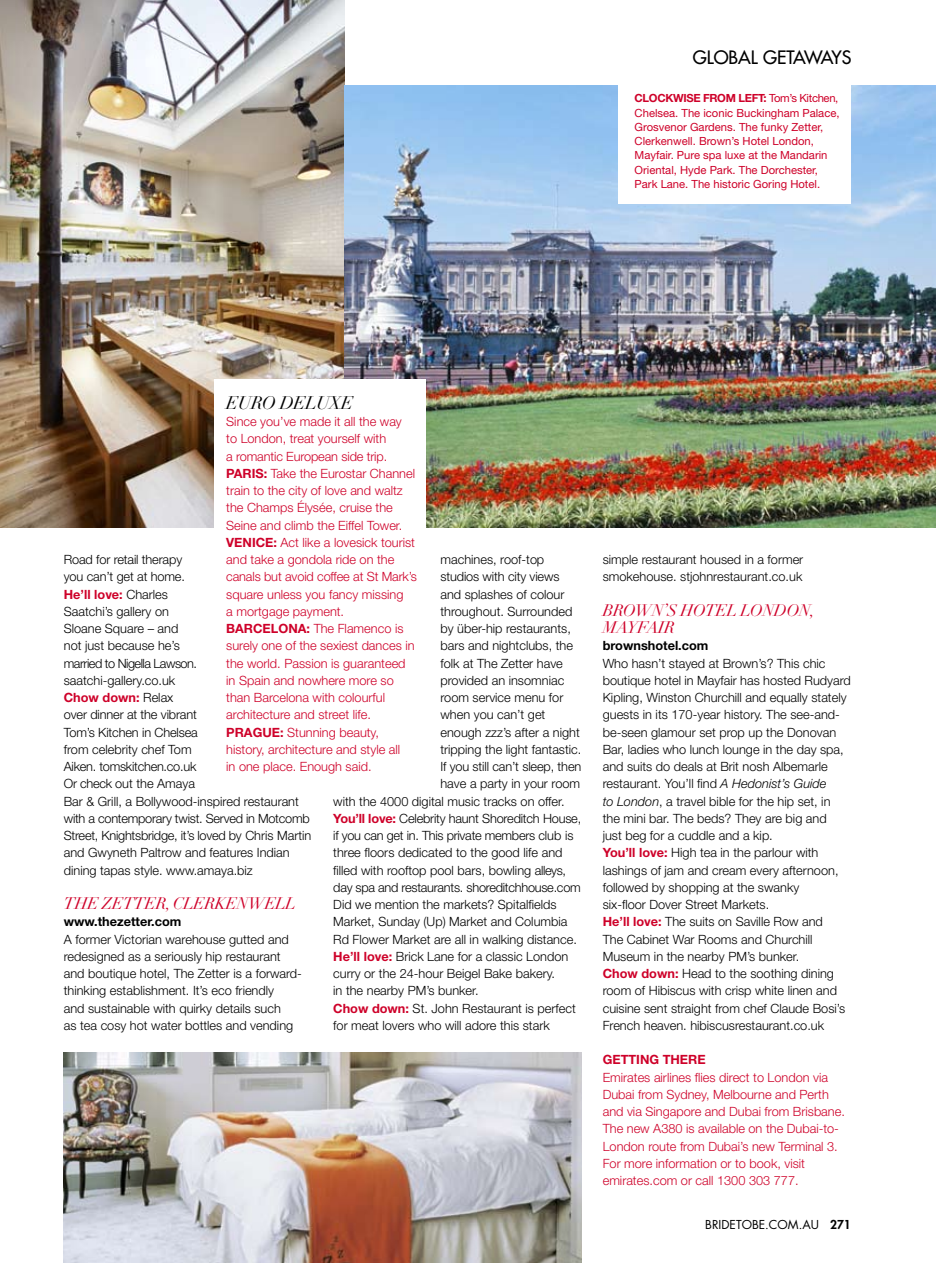
<style>
.page{position:relative;width:936px;height:1263px;background:#fff}
.page>*{position:absolute;margin:0;border:0;box-sizing:border-box;transform-origin:0 0}
.t1{font:18px "Futura";color:#000}
.t2{font:italic 18px "Didot LT Std";letter-spacing:-.025em;color:#000}
.t3{font:italic 16.5px/17.2px "Didot LT Std";letter-spacing:-.025em;color:#ce0029}
.t4{font:300 12.75px/17.2px "Helvetica Neue";color:#000}
.t5{font:300 12.75px/17.2px "Helvetica Neue";color:#ce0029}
.t6{font:300 12.75px "Helvetica Neue";letter-spacing:-.02em;color:#000}
.t7{font:700 12.75px "Helvetica Neue";color:#000}
.t8{font:700 12.75px "Helvetica Neue";color:#ce0029}
.t9{font:12px "Futura";color:#000}
.t10{font:11.25px/14.2px "Helvetica Neue";color:#ce0029}
.s1{font-weight:700}
.s2{font-weight:700;color:#ce0029}
.s3{font-style:italic}
.s4{font-weight:800}
</style>
<div class="page">
<img style="left:64px;top:1052px;width:517px;height:211px">
<img style="left:0;top:0;width:344px;height:527px">
<img style="left:344px;top:85px;width:591px;height:442px">
<div style="left:618px;top:79px;width:232px;height:124px;background:#fff"></div>
<div style="left:214px;top:379px;width:211px;height:390px;background:#fff"></div>
<h1 class="t1" style="left:692px;top:46px;width:160px">GLOBAL GETAWAYS</h1>
<p class="t10" style="left:634px;top:91px;width:206px"><span class="s1">CLOCKWISE FROM LEFT:</span> Tom’s Kitchen, Chelsea. The iconic Buckingham Palace, Grosvenor Gardens. The funky Zetter, Clerkenwell. Brown’s Hotel London, Mayfair. Pure spa luxe at the Mandarin Oriental, Hyde Park. The Dorchester, Park Lane. The historic Goring Hotel.</p>
<h1 class="t2" style="left:226px;top:392px;width:129px">EURO DELUXE</h1>
<p class="t5" style="left:226px;top:413px;width:192px">Since you’ve made it all the way<br>to London, treat yourself with<br>a romantic European side trip.<br><span class="s1">Paris:</span> Take the Eurostar Channel train to the city of love and waltz the Champs Élysée, cruise the<br>Seine and climb the Eiffel Tower.<br><span class="s1">Venice:</span> Act like a lovesick tourist and take a gondola ride on the canals but avoid coffee at St Mark’s square unless you fancy missing<br>a mortgage payment.</p>
<p class="t8" style="left:226px;top:621px;width:28px">Barcelo</p>
<p class="t4" style="left:64px;top:551px;width:249px">Road for retail therapy<br>you can’t get at home.<br><span class="s2">He’ll love:</span> Charles<br>Saatchi’s gallery on<br>Sloane Square – and<br>not just because he’s<br>married to Nigella Lawson. saatchi-gallery.co.uk<br><span class="s2">Chow down:</span> Relax<br>over dinner at the vibrant<br>Tom’s Kitchen in Chelsea<br>from celebrity chef Tom<br>Aiken. tomskitchen.co.uk<br>Or check out the Amaya<br>Bar &amp; Grill, a Bollywood-inspired restaurant with a contemporary twist. Served in Motcomb<br>Street, Knightsbridge, it’s loved by Chris Martin and Gwyneth Paltrow and features Indian dining tapas style. www.amaya.biz</p>
<p class="t3" style="left:64px;top:895px;width:224px">THE ZETTER, CL ERKENWELL</p>
<p class="t7" style="left:64px;top:914px;width:119px">www.thezetter.com</p>
<p class="t4" style="left:64px;top:930px;width:240px">A former Victorian warehouse gutted and redesigned as a seriously hip restaurant and boutique hotel, The Zetter is a forward&shy;thinking establishment. It’s eco friendly<br>and sustainable with quirky details such<br>as tea cosy hot water bottles and vending</p>
<p class="t4" style="left:440px;top:551px;width:105px">machines, roof-top</p>
<p class="t4" style="left:440px;top:568px;width:121px">studios with city views</p>
<p class="t4" style="left:440px;top:585px;width:125px">and splashes of colour</p>
<p class="t4" style="left:440px;top:602px;width:133px">throughout. Surrounded</p>
<p class="t4" style="left:440px;top:620px;width:132px">by über-hip restaurants,</p>
<p class="t4" style="left:440px;top:637px;width:134px">bars and nightclubs, the</p>
<p class="t4" style="left:440px;top:654px;width:124px">folk at The Zetter have</p>
<p class="t4" style="left:440px;top:671px;width:125px">provided an insomniac</p>
<p class="t4" style="left:440px;top:689px;width:124px">room service menu for</p>
<p class="t4" style="left:440px;top:706px;width:106px">when you can’t get</p>
<p class="t4" style="left:440px;top:723px;width:141px">enough zzz’s after a night</p>
<p class="t4" style="left:440px;top:740px;width:142px">tripping the light fantastic.</p>
<p class="t4" style="left:440px;top:758px;width:142px">If you still can’t sleep, then</p>
<p class="t4" style="left:440px;top:775px;width:141px">have a party in your room</p>
<p class="t4" style="left:333px;top:792px;width:233px">with the 4000 digital music tracks on offer.</p>
<p class="t4" style="left:333px;top:809px;width:249px"><span class="s2">You’ll love:</span> Celebrity haunt Shoreditch House,</p>
<p class="t6" style="left:333px;top:828px;width:242px">if you can get in. This private members club is</p>
<p class="t4" style="left:333px;top:844px;width:231px">three floors dedicated to the good life and</p>
<p class="t4" style="left:333px;top:861px;width:234px">filled with rooftop pool bars, bowling alleys,</p>
<p class="t6" style="left:333px;top:879px;width:249px">day spa and restaurants. shoreditchhouse.com</p>
<p class="t4" style="left:333px;top:896px;width:225px">Did we mention the markets? Spitalfields</p>
<p class="t4" style="left:333px;top:913px;width:236px">Market, Sunday (Up) Market and Columbia</p>
<p class="t4" style="left:333px;top:930px;width:245px">Rd Flower Market are all in walking distance.</p>
<p class="t4" style="left:333px;top:947px;width:236px"><span class="s2">He’ll love:</span> Brick Lane for a classic London</p>
<p class="t4" style="left:333px;top:965px;width:223px">curry or the 24-hour Beigel Bake bakery.</p>
<p class="t4" style="left:333px;top:982px;width:147px">in the nearby PM’s bunker.</p>
<p class="t4" style="left:333px;top:999px;width:244px"><span class="s2">Chow down:</span> St. John Restaurant is perfect</p>
<p class="t4" style="left:333px;top:1016px;width:218px">for meat lovers who will adore this stark</p>
<p class="t5" style="left:226px;top:620px;width:190px;text-indent:62px"><span class="s1">na:</span> The Flamenco is surely one of the sexiest dances in the world. Passion is guaranteed in Spain and nowhere more so than Barcelona with colourful architecture and street life.<br><span class="s1">Prague:</span> Stunning beauty, history, architecture and style all<br>in one place. Enough said.</p>
<p class="t4" style="left:602px;top:551px;width:202px">simple restaurant housed in a former smokehouse. stjohnrestaurant.co.uk</p>
<p class="t3" style="left:602px;top:602px;width:213px">BROWN’S HOTEL LONDON,<br>MAYFAIR</p>
<p class="t7" style="left:602px;top:638px;width:107px">brownshotel.com</p>
<p class="t4" style="left:602px;top:654px;width:250px">Who hasn’t stayed at Brown’s? This chic boutique hotel in Mayfair has hosted Rudyard Kipling, Winston Churchill and equally stately guests in its 170-year history. The see-and&shy;be-seen glamour set prop up the Donovan Bar, ladies who lunch lounge in the day spa, and suits do deals at Brit nosh Albemarle restaurant. You’ll find <span class="s3">A Hedonist’s Guide<br>to London</span>, a travel bible for the hip set, in the mini bar. The beds? They are big and<br>just beg for a cuddle and a kip.<br><span class="s2">You’ll love:</span> High tea in the parlour with lashings of jam and cream every afternoon, followed by shopping at the swanky<br>six-floor Dover Street Markets.<br><span class="s2">He’ll love:</span> The suits on Saville Row and<br>The Cabinet War Rooms and Churchill Museum in the nearby PM’s bunker.<br><span class="s2">Chow down:</span> Head to the soothing dining room of Hibiscus with crisp white linen and cuisine sent straight from chef Claude Bosi’s French heaven. hibiscusrestaurant.co.uk</p>
<p class="t8" style="left:602px;top:1052px;width:104px">GETTING THERE</p>
<p class="t5" style="left:602px;top:1068px;width:244px">Emirates airlines flies direct to London via Dubai from Sydney, Melbourne and Perth and via Singapore and Dubai from Brisbane.<br>The new A380 is available on the Dubai-to-London route from Dubai’s new Terminal 3.<br>For more information or to book, visit emirates.com or call 1300 303 777.</p>
<p class="t9" style="left:705px;top:1217px;width:147px">BRIDETOBE.COM.AU <span class="s4">271</span></p>
</div>
